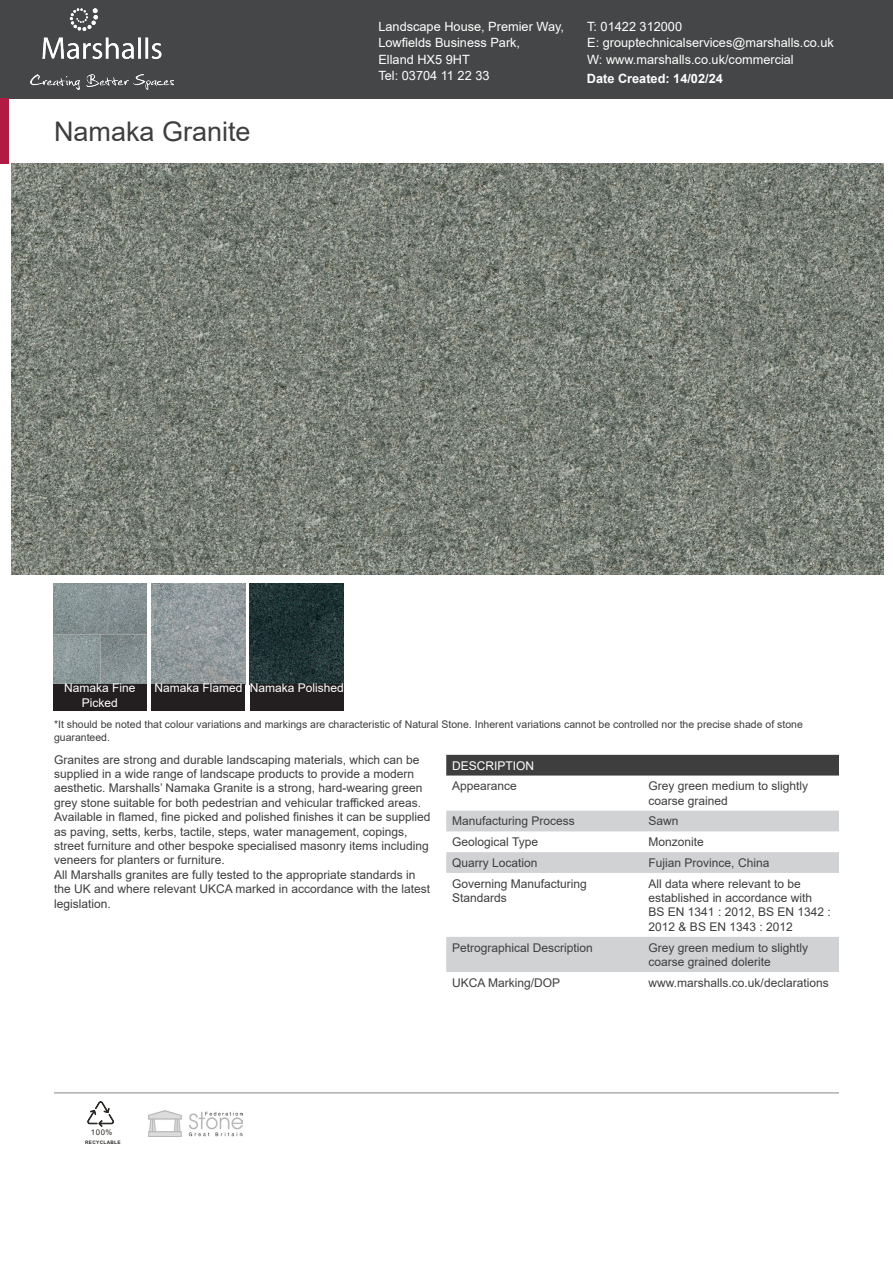
<style>
.page{position:relative;width:893px;height:1263px;background:#fff}
.page>*{position:absolute;margin:0;border:0;box-sizing:border-box;transform-origin:0 0}
.Column_1{font:27px "Arial";color:#3e3e3f}
.Address{font:12.75px "Arial";color:#fff}
.t1{font:700 12.75px "Arial";color:#fff}
.Column_1-2{font:12px/14.4px "Arial";color:#3e3e3f}
.Table_Header{font:12px/14.4px "Arial";color:#fff;text-align:center}
.Column_1-3{font:10.5px/12.6px "Arial";color:#3e3e3f}
.t2{font:7.8px "Arial";color:#2d2926}
.t3{font:700 4.8px "Arial";letter-spacing:.075em;color:#2d2926}
</style>
<div class="page">
<div style="left:0;top:0;width:893px;height:98px;background:#454647"></div>
<img style="left:31px;top:9px;width:143px;height:81px">
<div style="left:446px;top:755px;width:393px;height:20px;background:#3e3e3f"></div>
<svg style="left:446px;top:811px;width:393px;height:161px"></svg>
<hr style="left:54px;top:1092px;width:785px;height:1px;background:#939598">
<svg style="left:87px;top:1101px;width:27px;height:26px"></svg>
<img style="left:148px;top:1110px;width:95px;height:26px">
<div style="left:0;top:98px;width:9px;height:66px;background:#b11b43"></div>
<img style="left:11px;top:164px;width:872px;height:411px">
<img style="left:53px;top:583px;width:94px;height:101px">
<img style="left:151px;top:583px;width:94px;height:101px">
<img style="left:250px;top:583px;width:94px;height:101px">
<div style="left:53px;top:684px;width:94px;height:27px;background:#231f20"></div>
<div style="left:151px;top:684px;width:94px;height:27px;background:#231f20"></div>
<div style="left:250px;top:684px;width:94px;height:27px;background:#231f20"></div>
<p class="Column_1" style="left:54px;top:113px;width:198px">Namaka Granite</p>
<p class="Address" style="left:378px;top:17px;width:187px">Landscape House, Premier Way,</p>
<p class="Address" style="left:378px;top:34px;width:143px">Lowfields Business Park,</p>
<p class="Address" style="left:378px;top:50px;width:93px">Elland HX5 9HT</p>
<p class="Address" style="left:378px;top:67px;width:113px">Tel: 03704 11 22 33</p>
<p class="Address" style="left:587px;top:17px;width:96px">T: 01422 312000</p>
<p class="Address" style="left:587px;top:34px;width:248px">E: grouptechnicalservices@marshalls.co.uk</p>
<p class="Address" style="left:587px;top:50px;width:208px">W: www.marshalls.co.uk/commercial</p>
<p class="t1" style="left:587px;top:69px;width:138px">Date Created: 14/02/24</p>
<p class="Table_Header" style="left:64px;top:681px;width:73px">Namaka Fine<br>Picked</p>
<p class="Table_Header" style="left:154px;top:681px;width:90px">Namaka Flamed</p>
<p class="Table_Header" style="left:250px;top:681px;width:95px">Namaka Polished</p>
<p class="Column_1-3" style="left:54px;top:718px;width:750px">*It should be noted that colour variations and markings are characteristic of Natural Stone. Inherent variations cannot be controlled nor the precise shade of stone guaranteed.</p>
<p class="Column_1-2" style="left:54px;top:752px;width:370px">Granites are strong and durable landscaping materials, which can be supplied in a wide range of landscape products to provide a modern aesthetic. Marshalls’ Namaka Granite is a strong, hard-wearing green grey stone suitable for both pedestrian and vehicular trafficked areas.</p>
<p class="Column_1-2" style="left:54px;top:810px;width:378px">Available in flamed, fine picked and polished finishes it can be supplied as paving, setts, kerbs, tactile, steps, water management, copings, street furniture and other bespoke specialised masonry items including veneers for planters or furniture.</p>
<p class="Column_1-2" style="left:54px;top:867px;width:378px">All Marshalls granites are fully tested to the appropriate standards in the UK and where relevant UKCA marked in accordance with the latest legislation.</p>
<p class="Table_Header" style="left:452px;top:758px;width:84px">DESCRIPTION</p>
<p class="Column_1-2" style="left:452px;top:779px;width:66px">Appearance</p>
<p class="Column_1-2" style="left:649px;top:779px;width:161px">Grey green medium to slightly coarse grained</p>
<p class="Column_1-2" style="left:452px;top:814px;width:124px">Manufacturing Process</p>
<p class="Column_1-2" style="left:649px;top:814px;width:32px">Sawn</p>
<p class="Column_1-2" style="left:452px;top:835px;width:87px">Geological Type</p>
<p class="Column_1-2" style="left:649px;top:835px;width:57px">Monzonite</p>
<p class="Column_1-2" style="left:452px;top:855px;width:87px">Quarry Location</p>
<p class="Column_1-2" style="left:649px;top:855px;width:122px">Fujian Province, China</p>
<p class="Column_1-2" style="left:452px;top:876px;width:136px">Governing Manufacturing<br>Standards</p>
<p class="Column_1-2" style="left:649px;top:876px;width:184px">All data where relevant to be established in accordance with<br>BS EN 1341 : 2012, BS EN 1342 :<br>2012 &amp; BS EN 1343 : 2012</p>
<p class="Column_1-2" style="left:452px;top:940px;width:142px">Petrographical Description</p>
<p class="Column_1-2" style="left:649px;top:940px;width:161px">Grey green medium to slightly coarse grained dolerite</p>
<p class="Column_1-2" style="left:452px;top:975px;width:110px">UKCA Marking/DOP</p>
<p class="Column_1-2" style="left:649px;top:975px;width:182px">www.marshalls.co.uk/declarations</p>
<p class="t2" style="left:91px;top:1127px;width:23px">100%</p>
<p class="t3" style="left:85px;top:1139px;width:37px">RECYCLABLE</p>
</div>
